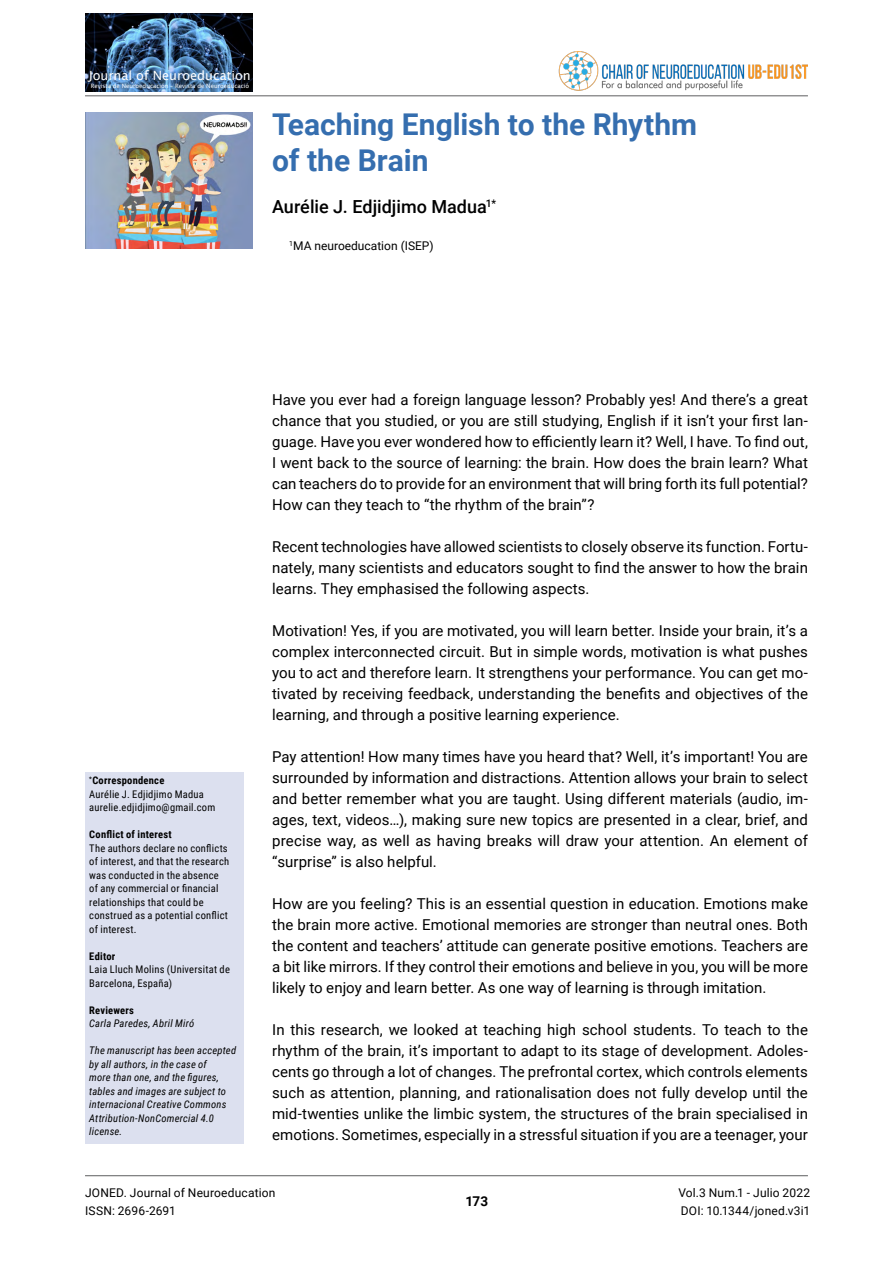
<style>
.page{position:relative;width:893px;height:1263px;background:#fff}
.page>*{position:absolute;margin:0;border:0;box-sizing:border-box;transform-origin:0 0}
.t1{font:700 30px/36px "Roboto";color:#356eaf}
.t2{font:500 18px "Roboto";color:#000}
.t3{font:15px/21px "Roboto";letter-spacing:.005em;color:#000;text-align:justify}
.t4{font:700 13.5px "Roboto";color:#000}
.t5{font:12.75px "Lucida Sans";color:#fff}
.t6{font:12px/18px "Roboto";letter-spacing:.01em;color:#000}
.t7{font:10.5px/13.5px "Roboto Condensed";letter-spacing:.02em;color:#000}
.t8{font:italic 10.5px/13.5px "Roboto Condensed";letter-spacing:.02em;color:#000}
.t9{font:700 10.5px "Roboto Condensed";letter-spacing:.02em;color:#000}
.t10{font:6px "Lucida Sans";color:#fff}
.s1{font-weight:700}
</style>
<div class="page">
<hr style="left:85px;top:1175px;width:723px;height:1px;background:#707172">
<hr style="left:85px;top:95px;width:723px;height:1px;background:#707172">
<img style="left:85px;top:14px;width:167px;height:78px">
<img style="left:558px;top:52px;width:250px;height:39px">
<div style="left:85px;top:772px;width:158px;height:372px;background:#dce0ef"></div>
<img style="left:85px;top:113px;width:167px;height:135px">
<p class="t5" style="left:89px;top:68px;width:164px">Journal of Neuroeducation</p>
<p class="t10" style="left:91px;top:83px;width:160px">Revista de Neuroeducación – Revista de Neuroeducació</p>
<h1 class="t1" style="left:272px;top:105px;width:427px">Teaching English to the Rhythm of the Brain</h1>
<p class="t2" style="left:272px;top:194px;width:225px">Aurélie J. Edjidjimo Madua<sup>1*</sup></p>
<p class="t6" style="left:289px;top:237px;width:146px"><sup>1</sup>MA neuroeducation (ISEP)</p>
<p class="t7" style="left:89px;top:773px;width:127px"><sup>*</sup><span class="s1">Correspondence<br></span>Aurélie J. Edjidjimo Madua aurelie.edjidjimo@gmail.com</p>
<p class="t9" style="left:89px;top:827px;width:84px">Conflict of interest</p>
<p class="t7" style="left:89px;top:841px;width:141px">The authors declare no conflicts of interest, and that the research was conducted in the absence of any commercial or financial relationships that could be construed as a potential conflict of interest.</p>
<p class="t9" style="left:89px;top:949px;width:28px">Editor</p>
<p class="t7" style="left:89px;top:962px;width:142px">Laia Lluch Molins (Universitat de<br>Barcelona, España)</p>
<p class="t9" style="left:89px;top:1003px;width:46px">Reviewers</p>
<p class="t8" style="left:89px;top:1016px;width:107px">Carla Paredes, Abril Miró</p>
<p class="t8" style="left:89px;top:1043px;width:148px">The manuscript has been accepted by all authors, in the case of<br>more than one, and the figures, tables and images are subject to internacional Creative Commons<br>Attribution-NonComercial 4.0 license.</p>
<p class="t3" style="left:272px;top:388px;width:537px">Have you ever had a foreign language lesson? Probably yes! And there’s a great chance that you studied, or you are still studying, English if it isn’t your first lan&shy;guage. Have you ever wondered how to efficiently learn it? Well, I have. To find out, I went back to the source of learning: the brain. How does the brain learn? What can teachers do to provide for an environment that will bring forth its full potential?<br>How can they teach to “the rhythm of the brain”?</p>
<p class="t3" style="left:272px;top:535px;width:537px">Recent technologies have allowed scientists to closely observe its function. Fortu&shy;nately, many scientists and educators sought to find the answer to how the brain learns. They emphasised the following aspects.</p>
<p class="t3" style="left:272px;top:619px;width:537px">Motivation! Yes, if you are motivated, you will learn better. Inside your brain, it’s a complex interconnected circuit. But in simple words, motivation is what pushes you to act and therefore learn. It strengthens your performance. You can get mo&shy;tivated by receiving feedback, understanding the benefits and objectives of the learning, and through a positive learning experience.</p>
<p class="t3" style="left:272px;top:745px;width:537px">Pay attention! How many times have you heard that? Well, it’s important! You are surrounded by information and distractions. Attention allows your brain to select and better remember what you are taught. Using different materials (audio, im&shy;ages, text, videos…), making sure new topics are presented in a clear, brief, and precise way, as well as having breaks will draw your attention. An element of “surprise” is also helpful.</p>
<p class="t3" style="left:272px;top:892px;width:537px">How are you feeling? This is an essential question in education. Emotions make the brain more active. Emotional memories are stronger than neutral ones. Both the content and teachers’ attitude can generate positive emotions. Teachers are a bit like mirrors. If they control their emotions and believe in you, you will be more likely to enjoy and learn better. As one way of learning is through imitation.</p>
<p class="t3" style="left:272px;top:1018px;width:537px">In this research, we looked at teaching high school students. To teach to the rhythm of the brain, it’s important to adapt to its stage of development. Adoles&shy;cents go through a lot of changes. The prefrontal cortex, which controls elements such as attention, planning, and rationalisation does not fully develop until the mid-twenties unlike the limbic system, the structures of the brain specialised in emotions. Sometimes, especially in a stressful situation if you are a teenager, your</p>
<p class="t6" style="left:85px;top:1183px;width:192px">JONED. Journal of Neuroeducation<br>ISSN: 2696-2691</p>
<p class="t4" style="left:465px;top:1192px;width:24px">173</p>
<p class="t6" style="left:678px;top:1183px;width:133px">Vol.3 Num.1 - Julio 2022<br>DOI: 10.1344/joned.v3i1</p>
</div>
